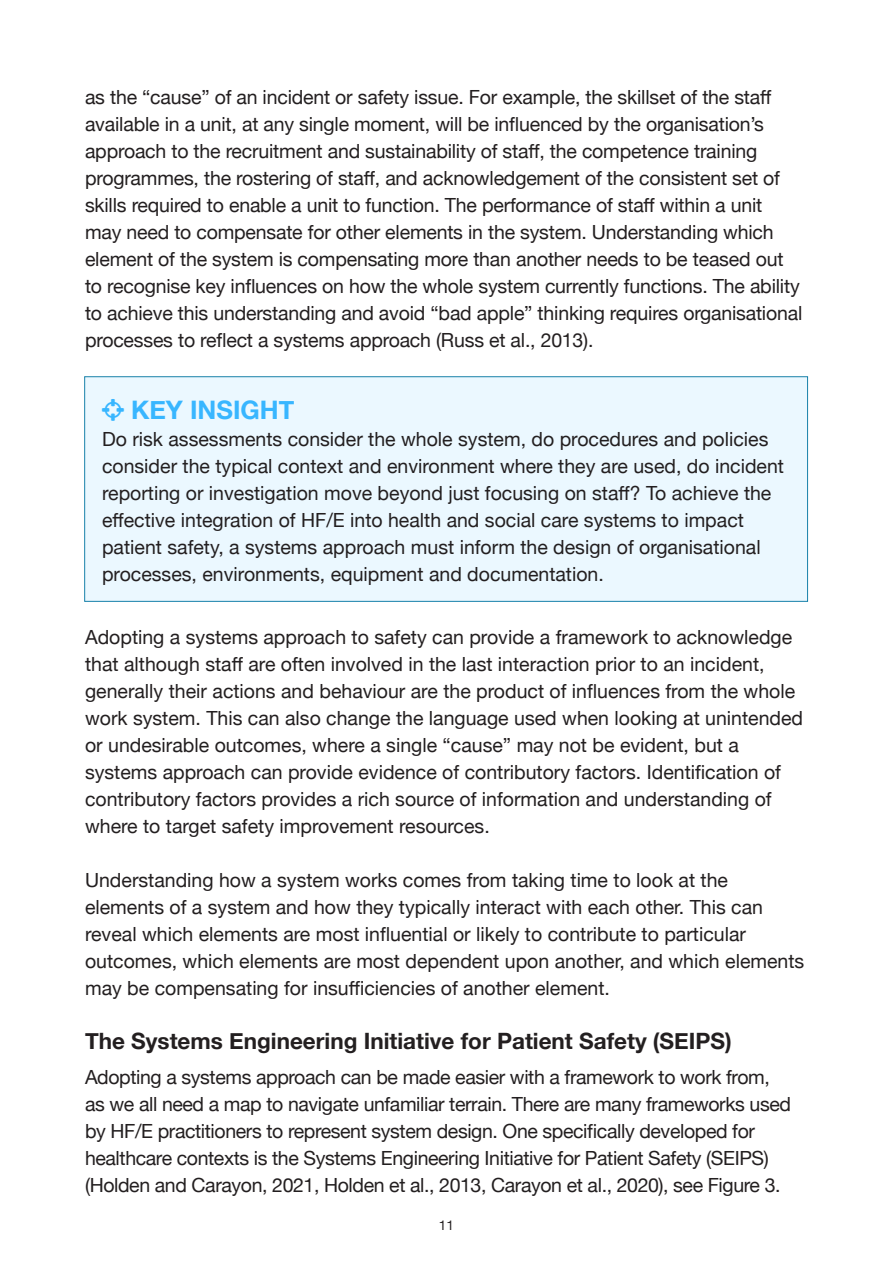
<style>
.page{position:relative;width:893px;height:1263px;background:#fff}
.page>*{position:absolute;margin:0;border:0;box-sizing:border-box;transform-origin:0 0}
.Body_copy{font:700 25.5px "Helvetica Neue";color:#38b6ff}
.Body_copy-2{font:700 22.5px "Helvetica Neue";color:#231f20}
.Body_copy-3{font:19.5px/27px "Helvetica Neue";color:#231f20}
.Body_copy-4{font:19.5px/27px "Helvetica Neue";letter-spacing:-.02em;color:#231f20}
.t1{font:13.5px "Helvetica Neue";color:#231f20}
</style>
<div class="page">
<div style="left:85px;top:377px;width:722px;height:224px;background:#ebf8ff"></div>
<div style="left:84px;top:376px;width:724px;height:226px;border:1px solid #1881a9"></div>
<p class="Body_copy-3" style="left:85px;top:84px;width:719px">as the “cause” of an incident or safety issue. For example, the skillset of the staff available in a unit, at any single moment, will be influenced by the organisation’s approach to the recruitment and sustainability of staff, the competence training programmes, the rostering of staff, and acknowledgement of the consistent set of skills required to enable a unit to function. The performance of staff within a unit may need to compensate for other elements in the system. Understanding which element of the system is compensating more than another needs to be teased out to recognise key influences on how the whole system currently functions. The ability to achieve this understanding and avoid “bad apple” thinking requires organisational processes to reflect a systems approach (Russ et al., 2013).</p>
<p class="Body_copy" style="left:131px;top:390px;width:165px">KEY INSIGHT</p>
<p class="Body_copy-3" style="left:102px;top:427px;width:683px">Do risk assessments consider the whole system, do procedures and policies consider the typical context and environment where they are used, do incident reporting or investigation move beyond just focusing on staff? To achieve the effective integration of HF/E into health and social care systems to impact patient safety, a systems approach must inform the design of organisational processes, environments, equipment and documentation.</p>
<p class="Body_copy-3" style="left:85px;top:624px;width:720px">Adopting a systems approach to safety can provide a framework to acknowledge that although staff are often involved in the last interaction prior to an incident, generally their actions and behaviour are the product of influences from the whole work system. This can also change the language used when looking at unintended or undesirable outcomes, where a single “cause” may not be evident, but a systems approach can provide evidence of contributory factors. Identification of contributory factors provides a rich source of information and understanding of where to target safety improvement resources.</p>
<p class="Body_copy-3" style="left:85px;top:867px;width:721px">Understanding how a system works comes from taking time to look at the elements of a system and how they typically interact with each other. This can reveal which elements are most influential or likely to contribute to particular outcomes, which elements are most dependent upon another, and which elements may be compensating for insufficiencies of another element.</p>
<p class="Body_copy-2" style="left:85px;top:1023px;width:648px">The Systems Engineering Initiative for Patient Safety (SEIPS)</p>
<p class="Body_copy-4" style="left:85px;top:1065px;width:707px">Adopting a systems approach can be made easier with a framework to work from, as we all need a map to navigate unfamiliar terrain. There are many frameworks used by HF/E practitioners to represent system design. One specifically developed for healthcare contexts is the Systems Engineering Initiative for Patient Safety (SEIPS) (Holden and Carayon, 2021, Holden et al., 2013, Carayon et al., 2020), see Figure 3.</p>
<p class="t1" style="left:439px;top:1216px;width:17px">11</p>
</div>
